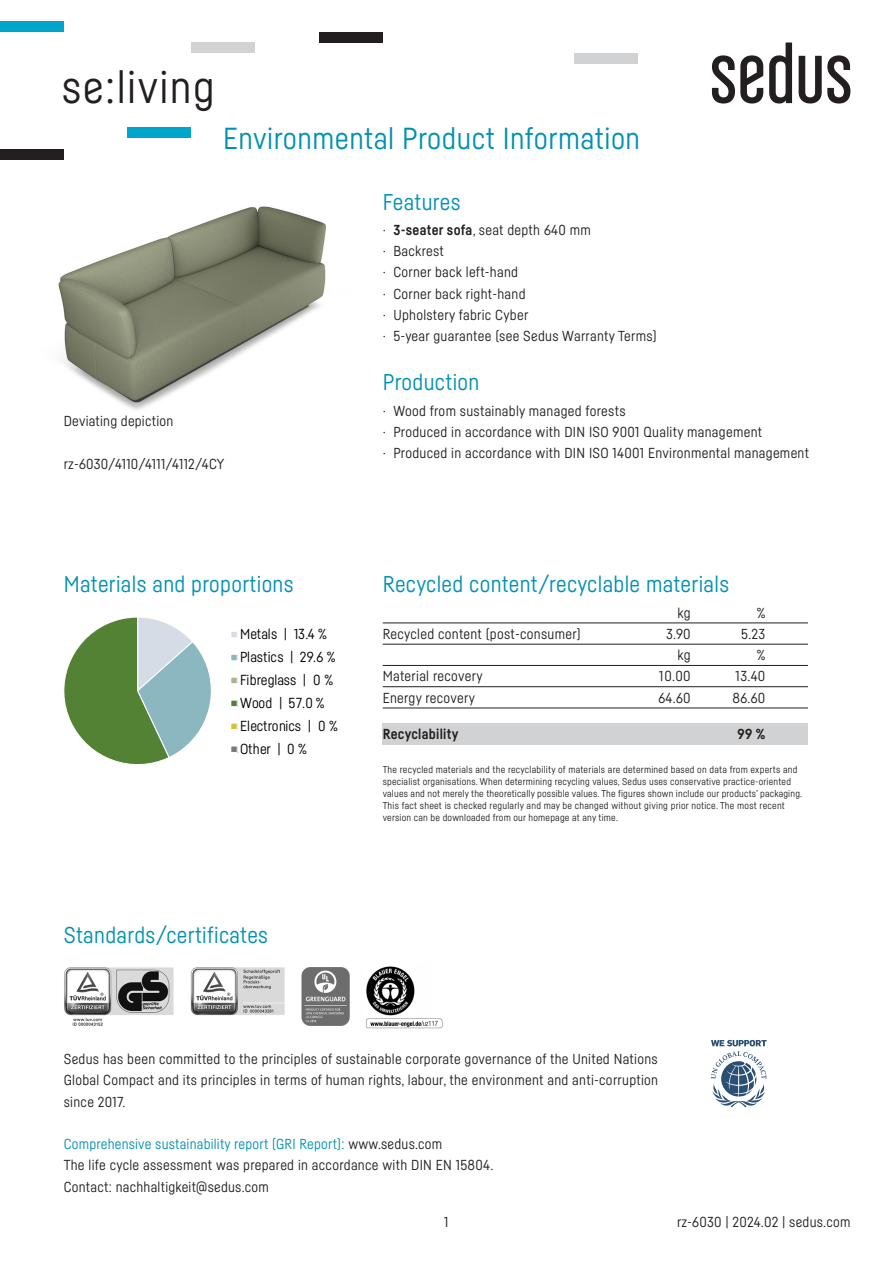
<style>
.page{position:relative;width:893px;height:1263px;background:#fff}
.page>*{position:absolute;margin:0;border:0;box-sizing:border-box;transform-origin:0 0}
.t1{font:45px "Sedus Sans";letter-spacing:.03em;color:#231f20}
.t2{font:30px "Sedus Sans";letter-spacing:.015em;color:#0091b2}
.t3{font:22.5px "Sedus Sans";letter-spacing:.015em;color:#0091b2}
.t4{font:14.25px/21.3px "Sedus Sans";letter-spacing:.02em;color:#231f20}
.t5{font:14.25px/23.1px "Sedus Sans";letter-spacing:.005em;color:#000}
.t6{font:700 14.25px "Sedus Sans";letter-spacing:.02em;color:#231f20}
.t7{font:9.75px/12px "Sedus Sans";letter-spacing:.02em;color:#231f20}
.s1{font-weight:700}
.s2{color:#0091b2}
</style>
<div class="page">
<div style="left:383px;top:723px;width:425px;height:21px;background:#d1d2d4"></div>
<img style="left:58px;top:206px;width:268px;height:204px">
<svg style="left:712px;top:55px;width:51px;height:49px"></svg>
<svg style="left:769px;top:43px;width:23px;height:61px"></svg>
<svg style="left:799px;top:55px;width:51px;height:49px"></svg>
<hr style="left:383px;top:623px;width:425px;height:1px;background:#231f20">
<hr style="left:383px;top:644px;width:425px;height:1px;background:#231f20">
<hr style="left:383px;top:665px;width:425px;height:1px;background:#231f20">
<hr style="left:383px;top:686px;width:425px;height:1px;background:#231f20">
<hr style="left:383px;top:708px;width:425px;height:1px;background:#231f20">
<div style="left:0;top:21px;width:64px;height:11px;background:#00a5cb"></div>
<div style="left:191px;top:43px;width:64px;height:10px;background:#d1d2d4"></div>
<div style="left:574px;top:53px;width:64px;height:11px;background:#d1d2d4"></div>
<div style="left:128px;top:128px;width:63px;height:10px;background:#00a5cb"></div>
<div style="left:0;top:149px;width:64px;height:10px;background:#231f20"></div>
<div style="left:319px;top:32px;width:64px;height:11px;background:#231f20"></div>
<svg style="left:63px;top:617px;width:175px;height:148px"></svg>
<img style="left:64px;top:966px;width:379px;height:63px">
<svg style="left:711px;top:1040px;width:56px;height:67px"></svg>
<h1 class="t1" style="left:62px;top:59px;width:154px">se:living</h1>
<h2 class="t2" style="left:223px;top:120px;width:418px">Environmental Product Information</h2>
<h3 class="t3" style="left:383px;top:188px;width:79px">Features</h3>
<p class="t4" style="left:383px;top:219px;width:276px">· <span class="s1">3-seater sofa</span>, seat depth 640 mm<br>· Backrest<br>· Corner back left-hand<br>· Corner back right-hand<br>· Upholstery fabric Cyber<br>· 5-year guarantee (see Sedus Warranty Terms)</p>
<h3 class="t3" style="left:383px;top:369px;width:98px">Production</h3>
<p class="t4" style="left:64px;top:410px;width:111px">Deviating depiction</p>
<p class="t4" style="left:64px;top:453px;width:162px">rz-6030/4110/4111/4112/4CY</p>
<h3 class="t3" style="left:64px;top:571px;width:231px">Materials and proportions</h3>
<p class="t5" style="left:240px;top:622px;width:99px">Metals | 13.4 %<br>Plastics | 29.6 %<br>Fibreglass | 0 %<br>Wood | 57.0 %<br>Electronics | 0 %<br>Other | 0 %</p>
<h3 class="t3" style="left:64px;top:922px;width:206px">Standards/certificates</h3>
<p class="t4" style="left:383px;top:400px;width:428px">· Wood from sustainably managed forests<br>· Produced in accordance with DIN ISO 9001 Quality management<br>· Produced in accordance with DIN ISO 14001 Environmental management</p>
<h3 class="t3" style="left:383px;top:571px;width:348px">Recycled content/recyclable materials</h3>
<p class="t4" style="left:678px;top:601px;width:15px">kg</p>
<p class="t4" style="left:757px;top:601px;width:10px">%</p>
<p class="t4" style="left:383px;top:623px;width:199px">Recycled content (post-consumer)</p>
<p class="t4" style="left:666px;top:623px;width:26px">3.90</p>
<p class="t4" style="left:741px;top:623px;width:26px">5.23</p>
<p class="t4" style="left:678px;top:644px;width:15px">kg</p>
<p class="t4" style="left:757px;top:644px;width:10px">%</p>
<p class="t4" style="left:383px;top:665px;width:101px">Material recovery</p>
<p class="t4" style="left:659px;top:665px;width:33px">10.00</p>
<p class="t4" style="left:735px;top:665px;width:32px">13.40</p>
<p class="t4" style="left:383px;top:687px;width:94px">Energy recovery</p>
<p class="t4" style="left:658px;top:687px;width:34px">64.60</p>
<p class="t4" style="left:732px;top:687px;width:34px">86.60</p>
<p class="t6" style="left:383px;top:725px;width:77px">Recyclability</p>
<p class="t6" style="left:737px;top:725px;width:29px">99 %</p>
<p class="t7" style="left:383px;top:764px;width:421px">The recycled materials and the recyclability of materials are determined based on data from experts and specialist organisations. When determining recycling values, Sedus uses conservative practice-oriented values and not merely the theoretically possible values. The figures shown include our products’ packaging.<br>This fact sheet is checked regularly and may be changed without giving prior notice. The most recent version can be downloaded from our homepage at any time.</p>
<p class="t4" style="left:64px;top:1048px;width:596px;text-align:justify">Sedus has been committed to the principles of sustainable corporate governance of the United Nations Global Compact and its principles in terms of human rights, labour, the environment and anti-corruption since 2017.</p>
<p class="t4" style="left:64px;top:1133px;width:431px"><span class="s2">Comprehensive sustainability report (GRI Report):</span> www.sedus.com<br>The life cycle assessment was prepared in accordance with DIN EN 15804.<br>Contact: nachhaltigkeit@sedus.com</p>
<p class="t4" style="left:444px;top:1211px;width:6px">1</p>
<p class="t4" style="left:677px;top:1211px;width:175px">rz-6030 | 2024.02 | sedus.com</p>
</div>
